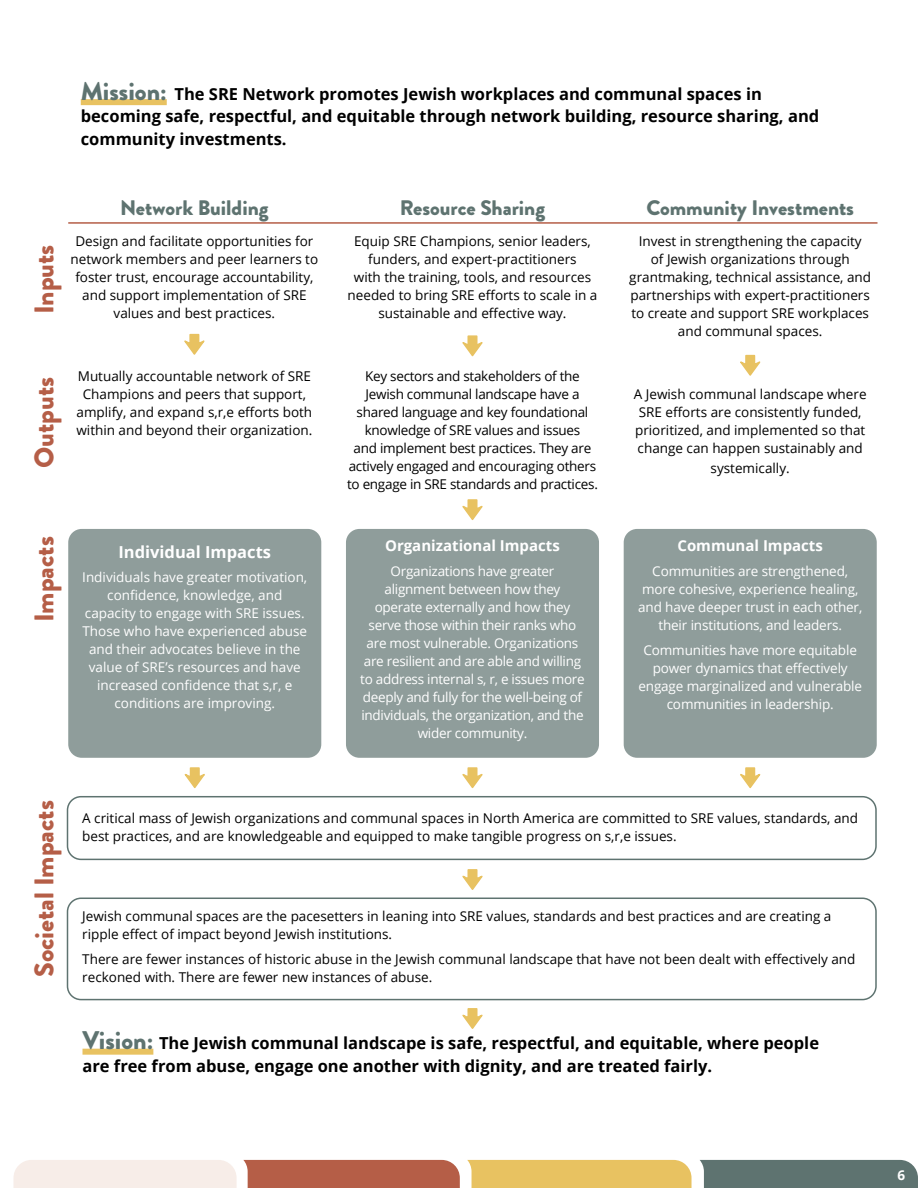
<style>
.page{position:relative;width:918px;height:1188px;background:#fff}
.page>*{position:absolute;margin:0;border:0;box-sizing:border-box;transform-origin:0 0}
.t1{font:900 27px "Brandon Grotesque";color:#b55e47}
.t2{font:900 21px "Brandon Grotesque";color:#5e7370}
.t3{font:700 16.5px/22.5px "Open Sans";color:#000}
.t4{font:700 16.5px "Open Sans";color:#fff}
.t5{font:700 15px "Open Sans";color:#fff}
.t6{font:13.5px/18px "Open Sans";color:#000;text-align:center}
.t7{font:13.5px/18px "Open Sans";letter-spacing:-.01em;color:#fff;text-align:center}
.t8{font:13.5px/18px "Open Sans";letter-spacing:-.02em;color:#000;text-align:center}
.t9{font:700 13.5px "Open Sans";color:#fff}
.s1{font-family:"Brandon Grotesque";font-weight:900;font-size:25.5px;color:#5e7370}
</style>
<div class="page">
<svg style="left:14px;top:1160px;width:904px;height:28px;background:#c0a586"></svg>
<div style="left:81px;top:99px;width:86px;height:6px;background:#e8c261"></div>
<hr style="left:68px;top:222px;width:810px;height:2px;background:#b55e47">
<div style="left:68px;top:529px;width:253px;height:229px;background:#8f9d9b;border-radius:14px"></div>
<div style="left:346px;top:529px;width:253px;height:229px;background:#8f9d9b;border-radius:14px"></div>
<div style="left:624px;top:529px;width:253px;height:229px;background:#8f9d9b;border-radius:14px"></div>
<div style="left:67px;top:796px;width:810px;height:64px;border:2px solid #5e7370;border-radius:14px"></div>
<div style="left:67px;top:898px;width:810px;height:102px;border:2px solid #5e7370;border-radius:14px"></div>
<div style="left:82px;top:1049px;width:71px;height:6px;background:#e8c261"></div>
<svg style="left:184px;top:333px;width:21px;height:22px"></svg>
<svg style="left:462px;top:335px;width:21px;height:22px"></svg>
<svg style="left:740px;top:354px;width:21px;height:22px"></svg>
<svg style="left:462px;top:499px;width:21px;height:21px"></svg>
<svg style="left:184px;top:767px;width:21px;height:22px"></svg>
<svg style="left:462px;top:767px;width:21px;height:22px"></svg>
<svg style="left:740px;top:767px;width:21px;height:22px"></svg>
<svg style="left:462px;top:869px;width:21px;height:21px"></svg>
<svg style="left:462px;top:1008px;width:21px;height:21px"></svg>
<p class="t3" style="left:81px;top:82px;width:740px"><span class="s1">Mission:</span> The SRE Network promotes Jewish workplaces and communal spaces in becoming safe, respectful, and equitable through network building, resource sharing, and community investments.</p>
<h1 class="t1" style="left:25px;top:314px;width:71px;rotate:-90deg">Inputs</h1>
<h2 class="t2" style="left:120px;top:193px;width:150px">Network Building</h2>
<p class="t6" style="left:71px;top:232px;width:249px">Design and facilitate opportunities for network members and peer learners to foster trust, encourage accountability, and support implementation of SRE values and best practices.</p>
<h1 class="t1" style="left:25px;top:468px;width:92px;rotate:-90deg">Outputs</h1>
<p class="t6" style="left:76px;top:367px;width:238px">Mutually accountable network of SRE Champions and peers that support, amplify, and expand s,r,e efforts both within and beyond their organization.</p>
<h1 class="t1" style="left:25px;top:622px;width:87px;rotate:-90deg">Impacts</h1>
<p class="t4" style="left:118px;top:540px;width:154px">Individual Impacts</p>
<p class="t7" style="left:82px;top:568px;width:226px">Individuals have greater motivation, confidence, knowledge, and capacity to engage with SRE issues.<br>Those who have experienced abuse and their advocates believe in the value of SRE’s resources and have increased confidence that s,r, e conditions are improving.</p>
<h2 class="t2" style="left:400px;top:193px;width:147px">Resource Sharing</h2>
<p class="t6" style="left:348px;top:232px;width:251px">Equip SRE Champions, senior leaders, funders, and expert-practitioners<br>with the training, tools, and resources needed to bring SRE efforts to scale in a sustainable and effective way.</p>
<p class="t8" style="left:347px;top:367px;width:252px">Key sectors and stakeholders of the Jewish communal landscape have a shared language and key foundational knowledge of SRE values and issues<br>and implement best practices. They are actively engaged and encouraging others to engage in SRE standards and practices.</p>
<p class="t5" style="left:385px;top:535px;width:176px">Organizational Impacts</p>
<p class="t7" style="left:360px;top:562px;width:226px">Organizations have greater alignment between how they operate externally and how they serve those within their ranks who are most vulnerable. Organizations are resilient and are able and willing to address internal s, r, e issues more deeply and fully for the well-being of individuals, the organization, and the wider community.</p>
<h2 class="t2" style="left:646px;top:192px;width:209px">Community Investments</h2>
<p class="t6" style="left:629px;top:232px;width:243px">Invest in strengthening the capacity<br>of Jewish organizations through grantmaking, technical assistance, and partnerships with expert-practitioners to create and support SRE workplaces and communal spaces.</p>
<p class="t6" style="left:634px;top:385px;width:234px;text-align:left">A Jewish communal landscape where SRE efforts are consistently funded, prioritized, and implemented so that change can happen sustainably and</p>
<p class="t6" style="left:711px;top:458px;width:81px">systemically.</p>
<p class="t5" style="left:677px;top:535px;width:147px">Communal Impacts</p>
<p class="t7" style="left:638px;top:562px;width:226px">Communities are strengthened, more cohesive, experience healing, and have deeper trust in each other, their institutions, and leaders.</p>
<p class="t7" style="left:638px;top:640px;width:225px">Communities have more equitable power dynamics that effectively engage marginalized and vulnerable communities in leadership.</p>
<h1 class="t1" style="left:25px;top:977px;width:178px;rotate:-90deg">Societal Impacts</h1>
<p class="t6" style="left:82px;top:809px;width:777px;text-align:left">A critical mass of Jewish organizations and communal spaces in North America are committed to SRE values, standards, and best practices, and are knowledgeable and equipped to make tangible progress on s,r,e issues.</p>
<p class="t6" style="left:82px;top:907px;width:751px;text-align:left">Jewish communal spaces are the pacesetters in leaning into SRE values, standards and best practices and are creating a ripple effect of impact beyond Jewish institutions.</p>
<p class="t6" style="left:82px;top:950px;width:775px;text-align:left">There are fewer instances of historic abuse in the Jewish communal landscape that have not been dealt with effectively and reckoned with. There are fewer new instances of abuse.</p>
<p class="t3" style="left:82px;top:1031px;width:738px"><span class="s1">Vision:</span> The Jewish communal landscape is safe, respectful, and equitable, where people are free from abuse, engage one another with dignity, and are treated fairly.</p>
<p class="t9" style="left:897px;top:1166px;width:9px">6</p>
</div>
